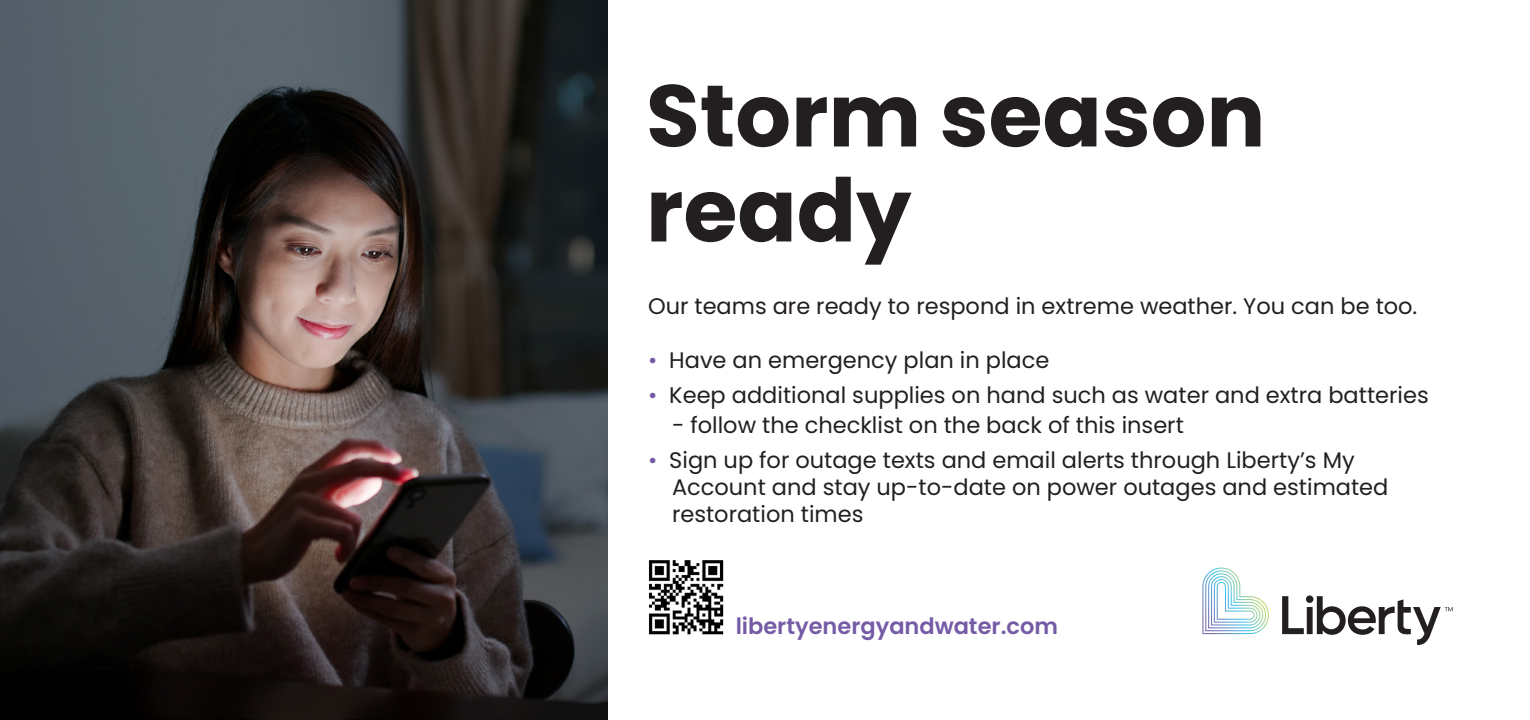
<style>
.page{position:relative;width:1530px;height:720px;background:#fff}
.page>*{position:absolute;margin:0;border:0;box-sizing:border-box;transform-origin:0 0}
.t1{font:700 87.5px/95px "Poppins";color:#231f20}
.t2{font:22.5px/27px "Poppins";color:#231f20}
.t3{font:600 22.5px "Poppins";color:#755ba6}
.s1{color:#755ba6}
</style>
<div class="page">
<img style="left:0;top:0;width:608px;height:720px">
<svg style="left:1202px;top:568px;width:67px;height:66px"></svg>
<svg style="left:1282px;top:596px;width:22px;height:38px"></svg>
<div style="left:1307px;top:607px;width:6px;height:27px;background:#231f20"></div>
<div style="left:1306px;top:595px;width:7px;height:8px;background:#231f20;border-radius:50%"></div>
<svg style="left:1317px;top:596px;width:136px;height:49px"></svg>
<img style="left:649px;top:560px;width:75px;height:75px">
<p class="t1" style="left:646px;top:69px;width:621px">Storm season ready</p>
<p class="t2" style="left:648px;top:293px;width:771px">Our teams are ready to respond in extreme weather. You can be too.</p>
<p class="t2" style="left:648px;top:347px;width:403px"><span class="s1">•</span> Have an emergency plan in place</p>
<p class="t2" style="left:648px;top:382px;width:782px"><span class="s1">•</span> Keep additional supplies on hand such as water and extra batteries</p>
<p class="t2" style="left:672px;top:412px;width:513px">- follow the checklist on the back of this insert</p>
<p class="t2" style="left:672px;top:447px;width:718px;text-indent:-24px"><span class="s1">•</span> Sign up for outage texts and email alerts through Liberty’s My<br>Account and stay up-to-date on power outages and estimated restoration times</p>
<p class="t3" style="left:736px;top:614px;width:324px">libertyenergyandwater.com</p>
</div>
